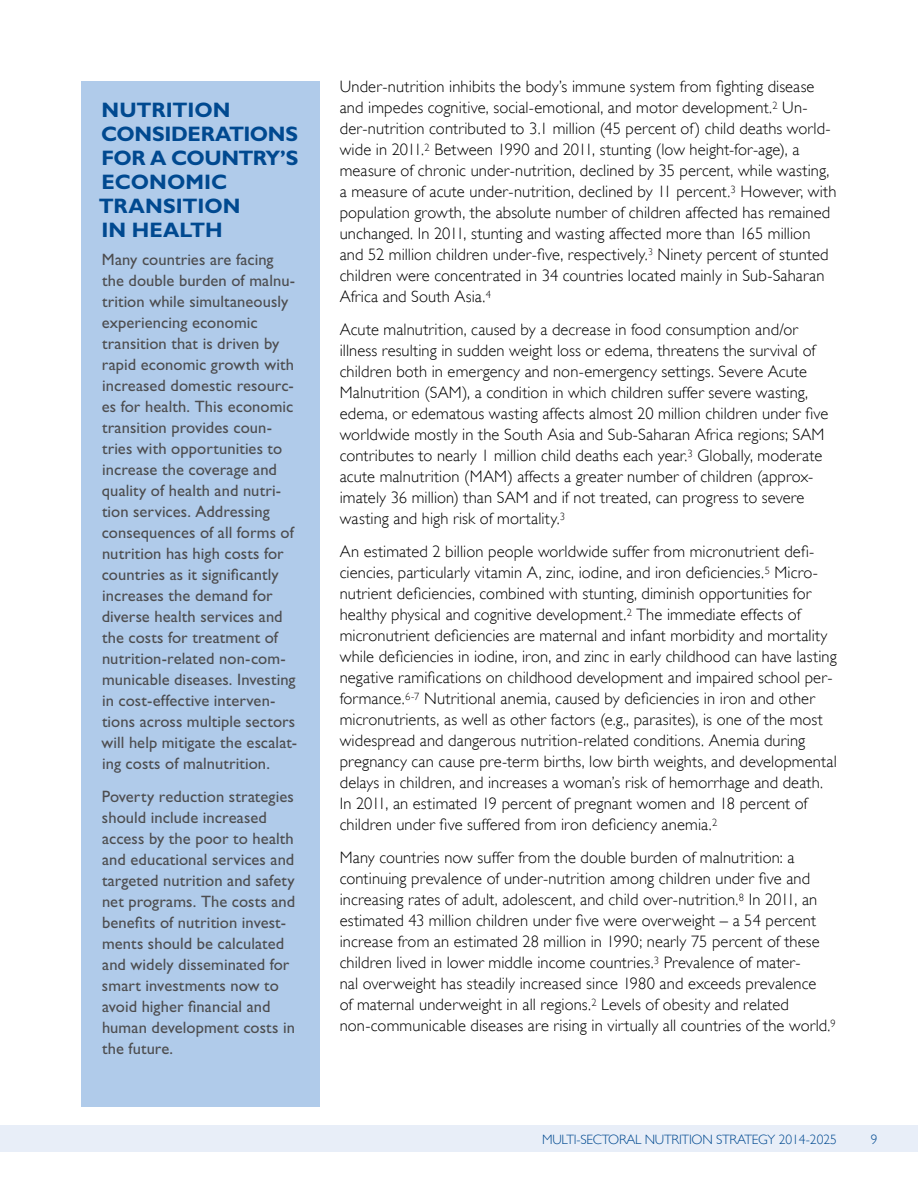
<style>
.page{position:relative;width:918px;height:1188px;background:#fff}
.page>*{position:absolute;margin:0;border:0;box-sizing:border-box;transform-origin:0 0}
.t1{font:700 21px/24px "Gill Sans";letter-spacing:-.01em;color:#004990}
.t2{font:700 21px "Gill Sans";letter-spacing:-.035em;color:#004990}
.t3{font:300 16.5px/21px "Gill Sans";letter-spacing:.005em;color:#000}
.t4{font:16.5px/21px "Gill Sans";letter-spacing:.005em;color:#4d4d4f}
.t5{font:300 13.5px "Gill Sans";letter-spacing:-.02em;color:#004990}
</style>
<div class="page">
<div style="left:0;top:1125px;width:918px;height:27px;background:#e8eef8"></div>
<div style="left:81px;top:81px;width:239px;height:1026px;background:#b0cbea"></div>
<p class="t1" style="left:102px;top:98px;width:130px">NUTRITION</p>
<p class="t1" style="left:101px;top:122px;width:198px">CONSIDERATIONS</p>
<p class="t2" style="left:102px;top:145px;width:198px">FOR A COUNTRY’S</p>
<p class="t1" style="left:99px;top:170px;width:143px">ECONOMIC<br>TRANSITION</p>
<h3 class="t1" style="left:101px;top:218px;width:123px">IN HEALTH</h3>
<p class="t4" style="left:102px;top:249px;width:197px">Many countries are facing the double burden of malnu&shy;trition while simultaneously experiencing economic transition that is driven by rapid economic growth with increased domestic resourc&shy;es for health. This economic transition provides coun&shy;tries with opportunities to increase the coverage and quality of health and nutri&shy;tion services. Addressing consequences of all forms of nutrition has high costs for countries as it significantly increases the demand for diverse health services and the costs for treatment of nutrition-related non-com&shy;municable diseases. Investing in cost-effective interven&shy;tions across multiple sectors will help mitigate the escalat&shy;ing costs of malnutrition.</p>
<p class="t4" style="left:102px;top:786px;width:195px">Poverty reduction strategies should include increased access by the poor to health and educational services and targeted nutrition and safety net programs. The costs and benefits of nutrition invest&shy;ments should be calculated and widely disseminated for smart investments now to avoid higher financial and human development costs in the future.</p>
<p class="t3" style="left:340px;top:76px;width:476px">Under-nutrition inhibits the body’s immune system from fighting disease</p>
<p class="t3" style="left:340px;top:97px;width:498px">and impedes cognitive, social-emotional, and motor development.<sup>2</sup> Un&shy;der-nutrition contributed to 3.1 million (45 percent of) child deaths world&shy;wide in 2011.<sup>2</sup> Between 1990 and 2011, stunting (low height-for-age), a measure of chronic under-nutrition, declined by 35 percent, while wasting, a measure of acute under-nutrition, declined by 11 percent.<sup>3</sup> However, with population growth, the absolute number of children affected has remained unchanged. In 2011, stunting and wasting affected more than 165 million and 52 million children under-five, respectively.<sup>3</sup> Ninety percent of stunted children were concentrated in 34 countries located mainly in Sub-Saharan Africa and South Asia.<sup>4</sup></p>
<p class="t3" style="left:340px;top:319px;width:460px">Acute malnutrition, caused by a decrease in food consumption and/or</p>
<p class="t3" style="left:340px;top:340px;width:477px">illness resulting in sudden weight loss or edema, threatens the survival of children both in emergency and non-emergency settings. Severe Acute<br>Malnutrition (SAM), a condition in which children suffer severe wasting,</p>
<p class="t3" style="left:340px;top:403px;width:490px">edema, or edematous wasting affects almost 20 million children under five</p>
<p class="t3" style="left:340px;top:424px;width:486px">worldwide mostly in the South Asia and Sub-Saharan Africa regions; SAM contributes to nearly 1 million child deaths each year.<sup>3</sup> Globally, moderate acute malnutrition (MAM) affects a greater number of children (approx&shy;imately 36 million) than SAM and if not treated, can progress to severe wasting and high risk of mortality.<sup>3</sup></p>
<p class="t3" style="left:340px;top:541px;width:480px">An estimated 2 billion people worldwide suffer from micronutrient defi&shy;ciencies, particularly vitamin A, zinc, iodine, and iron deficiencies.<sup>5</sup> Micro&shy;nutrient deficiencies, combined with stunting, diminish opportunities for</p>
<p class="t3" style="left:340px;top:604px;width:462px">healthy physical and cognitive development.<sup>2</sup> The immediate effects of</p>
<p class="t3" style="left:340px;top:625px;width:499px">micronutrient deficiencies are maternal and infant morbidity and mortality while deficiencies in iodine, iron, and zinc in early childhood can have lasting negative ramifications on childhood development and impaired school per&shy;formance.<sup>6-7</sup> Nutritional anemia, caused by deficiencies in iron and other micronutrients, as well as other factors (e.g., parasites), is one of the most widespread and dangerous nutrition-related conditions. Anemia during pregnancy can cause pre-term births, low birth weights, and developmental delays in children, and increases a woman’s risk of hemorrhage and death.<br>In 2011, an estimated 19 percent of pregnant women and 18 percent of</p>
<p class="t3" style="left:340px;top:814px;width:379px">children under five suffered from iron deficiency anemia.<sup>2</sup></p>
<p class="t3" style="left:340px;top:847px;width:456px">Many countries now suffer from the double burden of malnutrition: a</p>
<p class="t3" style="left:340px;top:868px;width:472px">continuing prevalence of under-nutrition among children under five and</p>
<p class="t3" style="left:340px;top:889px;width:479px">increasing rates of adult, adolescent, and child over-nutrition.<sup>8</sup> In 2011, an</p>
<p class="t3" style="left:340px;top:910px;width:478px">estimated 43 million children under five were overweight – a 54 percent</p>
<p class="t3" style="left:340px;top:931px;width:498px">increase from an estimated 28 million in 1990; nearly 75 percent of these children lived in lower middle income countries.<sup>3</sup> Prevalence of mater-<br>nal overweight has steadily increased since 1980 and exceeds prevalence<br>of maternal underweight in all regions.<sup>2</sup> Levels of obesity and related non-communicable diseases are rising in virtually all countries of the world.<sup>9</sup></p>
<p class="t5" style="left:542px;top:1132px;width:296px">MULTI-SECTORAL NUTRITION STRATEGY 2014-2025</p>
<p class="t5" style="left:871px;top:1132px;width:8px">9</p>
</div>
